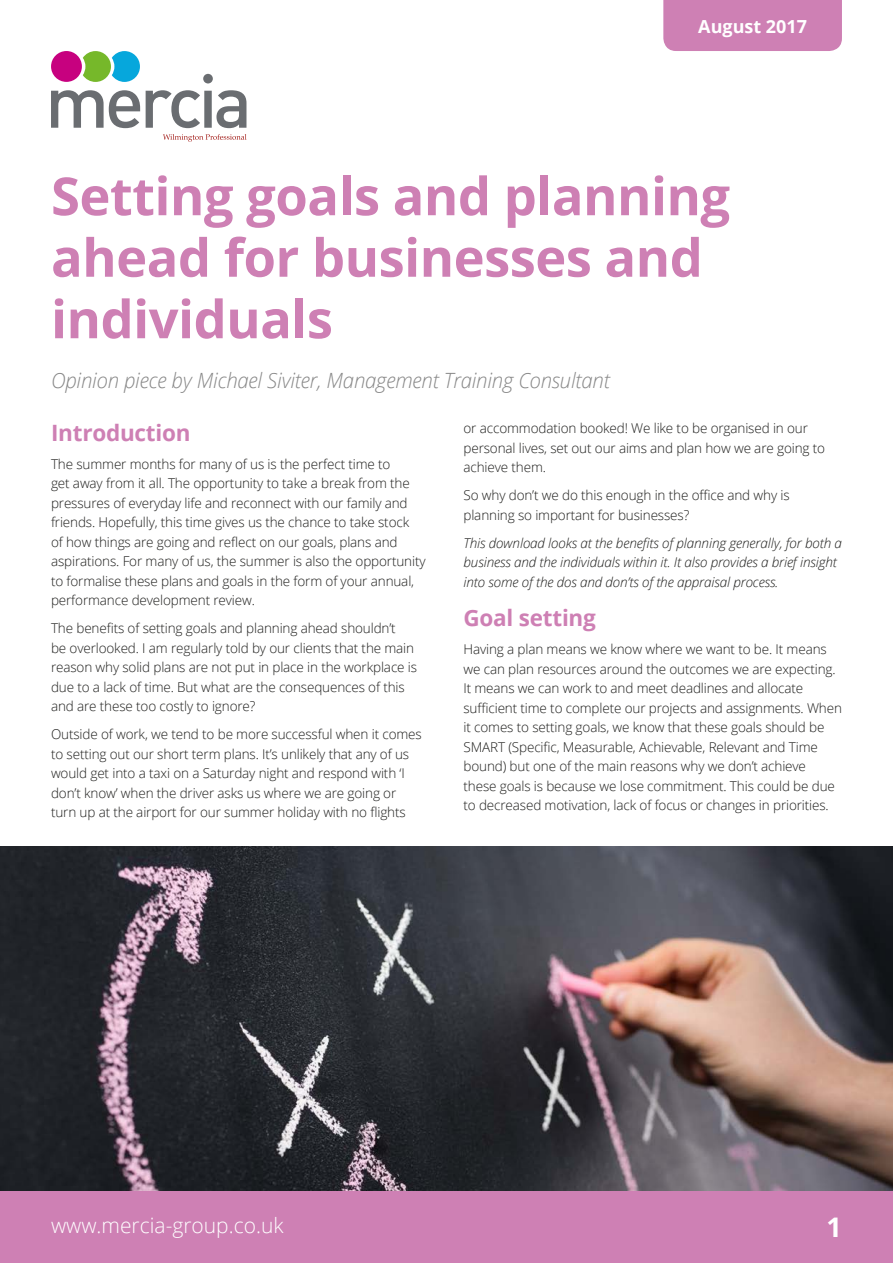
<style>
.page{position:relative;width:893px;height:1263px;background:#fff}
.page>*{position:absolute;margin:0;border:0;box-sizing:border-box;transform-origin:0 0}
.t1{font:700 52.5px/61.5px "Open Sans";letter-spacing:-.01em;color:#ce80b4}
.Body{font:700 27px "Open Sans";color:#fff}
.Heading2{font:700 22.5px "Open Sans";letter-spacing:-.01em;color:#ce80b4}
.Subtitle{font:italic 300 21px "Open Sans";letter-spacing:-.01em;color:#878787}
.Sub_Heading{font:300 21px "Open Sans";color:#fff}
.t2{font:700 18px "Open Sans";color:#fff}
.Body-2{font:300 13.5px/19.5px "Open Sans";letter-spacing:-.01em;color:#1d1d1b}
.Body-3{font:italic 300 13.5px/19.5px "Open Sans";letter-spacing:-.01em;color:#1d1d1b}
</style>
<div class="page">
<div style="left:0;top:1191px;width:893px;height:72px;background:#ce80b4"></div>
<div style="left:663px;top:0;width:179px;height:51px;background:#ce80b4"></div>
<svg style="left:51px;top:51px;width:195px;height:77px"></svg>
<div style="left:51px;top:51px;width:31px;height:31px;background:#c7017f;border-radius:50%"></div>
<svg style="left:163px;top:134px;width:84px;height:8px"></svg>
<img style="left:0;top:847px;width:893px;height:344px">
<p class="t2" style="left:698px;top:14px;width:110px">August 2017</p>
<p class="t1" style="left:51px;top:164px;width:681px">Setting goals and planning ahead for businesses and individuals</p>
<p class="Subtitle" style="left:51px;top:366px;width:560px">Opinion piece by Michael Siviter, Management Training Consultant</p>
<p class="Heading2" style="left:51px;top:416px;width:141px">Introduction</p>
<p class="Body-2" style="left:51px;top:453px;width:376px">The summer months for many of us is the perfect time to<br>get away from it all. The opportunity to take a break from the pressures of everyday life and reconnect with our family and friends. Hopefully, this time gives us the chance to take stock<br>of how things are going and reflect on our goals, plans and aspirations. For many of us, the summer is also the opportunity to formalise these plans and goals in the form of your annual, performance development review.</p>
<p class="Body-2" style="left:51px;top:618px;width:368px">The benefits of setting goals and planning ahead shouldn’t<br>be overlooked. I am regularly told by our clients that the main reason why solid plans are not put in place in the workplace is due to a lack of time. But what are the consequences of this and are these too costly to ignore?</p>
<p class="Body-2" style="left:51px;top:724px;width:372px">Outside of work, we tend to be more successful when it comes to setting out our short term plans. It’s unlikely that any of us would get into a taxi on a Saturday night and respond with ‘I don’t know’ when the driver asks us where we are going or turn up at the airport for our summer holiday with no flights</p>
<p class="Body-2" style="left:463px;top:418px;width:363px">or accommodation booked! We like to be organised in our personal lives, set out our aims and plan how we are going to achieve them.</p>
<p class="Body-2" style="left:463px;top:485px;width:328px">So why don’t we do this enough in the office and why is planning so important for businesses?</p>
<p class="Body-3" style="left:463px;top:532px;width:380px">This download looks at the benefits of planning generally, for both a business and the individuals within it. It also provides a brief insight into some of the dos and don’ts of the appraisal process.</p>
<p class="Heading2" style="left:463px;top:602px;width:134px">Goal setting</p>
<p class="Body-2" style="left:463px;top:639px;width:380px">Having a plan means we know where we want to be. It means we can plan resources around the outcomes we are expecting.<br>It means we can work to and meet deadlines and allocate sufficient time to complete our projects and assignments. When it comes to setting goals, we know that these goals should be SMART (Specific, Measurable, Achievable, Relevant and Time bound) but one of the main reasons why we don’t achieve these goals is because we lose commitment. This could be due to decreased motivation, lack of focus or changes in priorities.</p>
<p class="Sub_Heading" style="left:51px;top:1211px;width:234px">www.mercia-group.co.uk</p>
<p class="Body" style="left:826px;top:1208px;width:17px">1</p>
</div>
